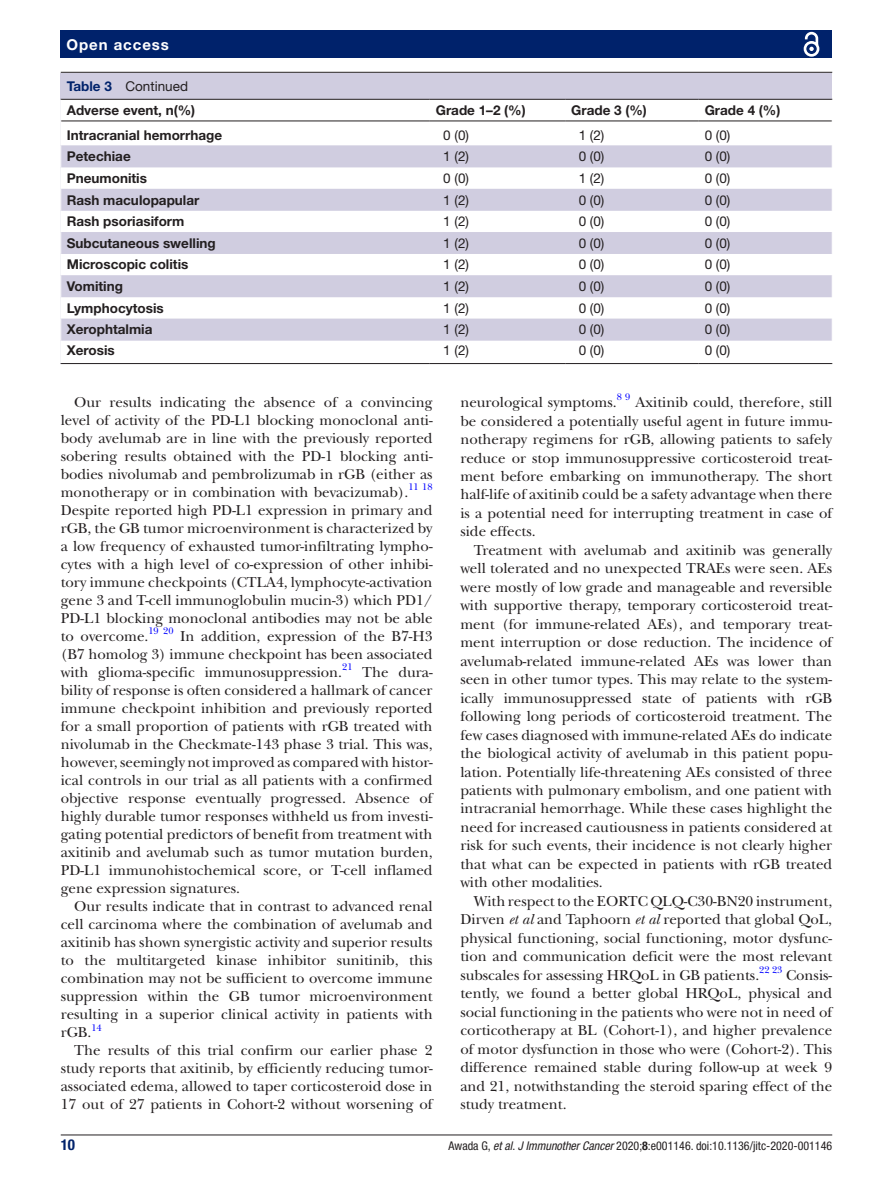
<style>
.page{position:relative;width:893px;height:1191px;background:#fff}
.page>*{position:absolute;margin:0;border:0;box-sizing:border-box;transform-origin:0 0}
.t1{font:15px/18px "New Baskerville";color:#231f20;text-align:justify}
.t2{font:700 15px "Helvetica Neue LT Std";letter-spacing:.065em;color:#fff}
.t3{font:700 condensed 15px "Helvetica Neue LT Std";color:#00226b}
.t4{font:700 13.5px "Helvetica Neue LT Std";color:#231f20}
.t5{font:13.5px "Helvetica Neue LT Std";color:#231f20}
.t6{font:condensed 12px "Helvetica Neue LT Std";color:#231f20}
.t7{font:9.9px "New Baskerville";color:#00f}
.s1{font-weight:700;color:#00226b}
.s2{font-style:italic}
.s3{font-weight:700}
</style>
<div class="page">
<hr style="left:61px;top:1134px;width:771px;height:1px;background:#231f20">
<div style="left:61px;top:31px;width:771px;height:27px;background:#00226b"></div>
<svg style="left:803px;top:31px;width:17px;height:26px"></svg>
<div style="left:61px;top:91px;width:771px;height:273px;background:#d0cde0"></div>
<div style="left:61px;top:100px;width:771px;height:263px;background:#fff"></div>
<svg style="left:61px;top:146px;width:771px;height:194px"></svg>
<hr style="left:61px;top:99px;width:369px;height:1px;background:#231f20">
<hr style="left:61px;top:121px;width:369px;height:1px;background:#231f20">
<hr style="left:430px;top:99px;width:135px;height:1px;background:#231f20">
<hr style="left:430px;top:121px;width:135px;height:1px;background:#231f20">
<hr style="left:565px;top:99px;width:134px;height:1px;background:#231f20">
<hr style="left:565px;top:121px;width:134px;height:1px;background:#231f20">
<hr style="left:699px;top:99px;width:133px;height:1px;background:#231f20">
<hr style="left:699px;top:121px;width:133px;height:1px;background:#231f20">
<hr style="left:61px;top:363px;width:369px;height:1px;background:#231f20">
<hr style="left:430px;top:363px;width:135px;height:1px;background:#231f20">
<hr style="left:565px;top:363px;width:134px;height:1px;background:#231f20">
<hr style="left:699px;top:363px;width:133px;height:1px;background:#231f20">
<svg style="left:60px;top:120px;width:1px;height:221px"></svg>
<div style="left:61px;top:73px;width:771px;height:18px;background:#d0cde0"></div>
<hr style="left:61px;top:72px;width:771px;height:1px;background:#231f20">
<p class="t2" style="left:66px;top:35px;width:104px">Open access</p>
<p class="t5" style="left:67px;top:78px;width:123px"><span class="s1">Table 3</span> Continued</p>
<p class="t4" style="left:67px;top:102px;width:130px">Adverse event, n(%)</p>
<p class="t4" style="left:436px;top:102px;width:92px">Grade 1–2 (%)</p>
<p class="t4" style="left:571px;top:102px;width:77px">Grade 3 (%)</p>
<p class="t4" style="left:705px;top:102px;width:77px">Grade 4 (%)</p>
<p class="t4" style="left:67px;top:126px;width:157px">Intracranial hemorrhage</p>
<p class="t5" style="left:443px;top:127px;width:27px">0 (0)</p>
<p class="t5" style="left:579px;top:127px;width:27px">1 (2)</p>
<p class="t5" style="left:705px;top:127px;width:27px">0 (0)</p>
<p class="t4" style="left:67px;top:148px;width:65px">Petechiae</p>
<p class="t5" style="left:443px;top:148px;width:27px">1 (2)</p>
<p class="t5" style="left:579px;top:148px;width:27px">0 (0)</p>
<p class="t5" style="left:705px;top:148px;width:27px">0 (0)</p>
<p class="t4" style="left:67px;top:170px;width:82px">Pneumonitis</p>
<p class="t5" style="left:443px;top:170px;width:27px">0 (0)</p>
<p class="t5" style="left:579px;top:170px;width:27px">1 (2)</p>
<p class="t5" style="left:705px;top:170px;width:27px">0 (0)</p>
<p class="t4" style="left:67px;top:191px;width:134px">Rash maculopapular</p>
<p class="t5" style="left:443px;top:192px;width:27px">1 (2)</p>
<p class="t5" style="left:579px;top:192px;width:27px">0 (0)</p>
<p class="t5" style="left:705px;top:192px;width:27px">0 (0)</p>
<p class="t4" style="left:67px;top:213px;width:119px">Rash psoriasiform</p>
<p class="t5" style="left:443px;top:213px;width:27px">1 (2)</p>
<p class="t5" style="left:579px;top:213px;width:27px">0 (0)</p>
<p class="t5" style="left:705px;top:213px;width:27px">0 (0)</p>
<p class="t4" style="left:67px;top:235px;width:150px">Subcutaneous swelling</p>
<p class="t5" style="left:443px;top:235px;width:27px">1 (2)</p>
<p class="t5" style="left:579px;top:235px;width:27px">0 (0)</p>
<p class="t5" style="left:705px;top:235px;width:27px">0 (0)</p>
<p class="t4" style="left:67px;top:256px;width:123px">Microscopic colitis</p>
<p class="t5" style="left:443px;top:257px;width:27px">1 (2)</p>
<p class="t5" style="left:579px;top:257px;width:27px">0 (0)</p>
<p class="t5" style="left:705px;top:257px;width:27px">0 (0)</p>
<p class="t4" style="left:67px;top:278px;width:58px">Vomiting</p>
<p class="t5" style="left:443px;top:278px;width:27px">1 (2)</p>
<p class="t5" style="left:579px;top:278px;width:27px">0 (0)</p>
<p class="t5" style="left:705px;top:278px;width:27px">0 (0)</p>
<p class="t4" style="left:67px;top:300px;width:98px">Lymphocytosis</p>
<p class="t5" style="left:443px;top:300px;width:27px">1 (2)</p>
<p class="t5" style="left:579px;top:300px;width:27px">0 (0)</p>
<p class="t5" style="left:705px;top:300px;width:27px">0 (0)</p>
<p class="t4" style="left:67px;top:321px;width:87px">Xerophtalmia</p>
<p class="t5" style="left:443px;top:321px;width:27px">1 (2)</p>
<p class="t5" style="left:579px;top:321px;width:27px">0 (0)</p>
<p class="t5" style="left:705px;top:321px;width:27px">0 (0)</p>
<p class="t4" style="left:67px;top:341px;width:49px">Xerosis</p>
<p class="t5" style="left:443px;top:342px;width:27px">1 (2)</p>
<p class="t5" style="left:579px;top:342px;width:27px">0 (0)</p>
<p class="t5" style="left:705px;top:342px;width:27px">0 (0)</p>
<p class="t1" style="left:61px;top:393px;width:373px;text-indent:14px">Our results indicating the absence of a convincing level of activity of the PD-L1 blocking monoclonal anti&shy;body avelumab are in line with the previously reported sobering results obtained with the PD-1 blocking anti&shy;bodies nivolumab and pembrolizumab in rGB (either as monotherapy or in combination with bevacizumab).<sup>11</sup> <sup>18<br></sup>Despite reported high PD-L1 expression in primary and rGB, the GB tumor microenvironment is characterized by a low frequency of exhausted tumor-infiltrating lympho&shy;cytes with a high level of co-expression of other inhibi&shy;tory immune checkpoints (CTLA4, lymphocyte-activation gene 3 and T-cell immunoglobulin mucin-3) which PD1/ PD-L1 blocking monoclonal antibodies may not be able to overcome.</p>
<p class="t7" style="left:148px;top:625px;width:27px">19 20</p>
<p class="t1" style="left:61px;top:627px;width:373px;text-indent:119px">In addition, expression of the B7-H3 (B7 homolog 3) immune checkpoint has been associated with glioma-specific immunosuppression.</p>
<p class="t7" style="left:342px;top:661px;width:12px">21</p>
<p class="t1" style="left:61px;top:663px;width:373px;text-indent:301px">The dura&shy;bility of response is often considered a hallmark of cancer immune checkpoint inhibition and previously reported for a small proportion of patients with rGB treated with nivolumab in the Checkmate-143 phase 3 trial. This was, however, seemingly not improved as compared with histor&shy;ical controls in our trial as all patients with a confirmed objective response eventually progressed. Absence of highly durable tumor responses withheld us from investi&shy;gating potential predictors of benefit from treatment with axitinib and avelumab such as tumor mutation burden, PD-L1 immunohistochemical score, or T-cell inflamed gene expression signatures.</p>
<p class="t1" style="left:61px;top:897px;width:373px;text-indent:14px">Our results indicate that in contrast to advanced renal cell carcinoma where the combination of avelumab and axitinib has shown synergistic activity and superior results to the multitargeted kinase inhibitor sunitinib, this combination may not be sufficient to overcome immune suppression within the GB tumor microenvironment resulting in a superior clinical activity in patients with rGB.</p>
<p class="t7" style="left:91px;top:1021px;width:12px">14</p>
<p class="t1" style="left:61px;top:1041px;width:373px;text-indent:14px">The results of this trial confirm our earlier phase 2 study reports that axitinib, by efficiently reducing tumor&shy;associated edema, allowed to taper corticosteroid dose in 17 out of 27 patients in Cohort-2 without worsening of</p>
<p class="t1" style="left:460px;top:393px;width:158px">neurological symptoms.</p>
<p class="t7" style="left:617px;top:391px;width:15px">8 9</p>
<p class="t1" style="left:460px;top:393px;width:373px;line-height:18.5px;text-indent:175px">Axitinib could, therefore, still be considered a potentially useful agent in future immu&shy;notherapy regimens for rGB, allowing patients to safely reduce or stop immunosuppressive corticosteroid treat&shy;ment before embarking on immunotherapy. The short half-life of axitinib could be a safety advantage when there is a potential need for interrupting treatment in case of side effects.</p>
<p class="t1" style="left:460px;top:541px;width:373px;line-height:18.5px;text-indent:14px">Treatment with avelumab and axitinib was generally well tolerated and no unexpected TRAEs were seen. AEs were mostly of low grade and manageable and reversible with supportive therapy, temporary corticosteroid treat&shy;ment (for immune-related AEs), and temporary treat&shy;ment interruption or dose reduction. The incidence of avelumab-related immune-related AEs was lower than seen in other tumor types. This may relate to the system&shy;ically immunosuppressed state of patients with rGB following long periods of corticosteroid treatment. The few cases diagnosed with immune-related AEs do indicate the biological activity of avelumab in this patient popu&shy;lation. Potentially life-threatening AEs consisted of three patients with pulmonary embolism, and one patient with intracranial hemorrhage. While these cases highlight the need for increased cautiousness in patients considered at risk for such events, their incidence is not clearly higher that what can be expected in patients with rGB treated with other modalities.</p>
<p class="t1" style="left:460px;top:892px;width:373px;line-height:18.5px;text-indent:14px">With respect to the EORTC QLQ-C30-BN20 instrument, Dirven <span class="s2">et al</span> and Taphoorn <span class="s2">et al</span> reported that global QoL, physical functioning, social functioning, motor dysfunc&shy;tion and communication deficit were the most relevant subscales for assessing HRQoL in GB patients.<sup>22</sup> <sup>23</sup> Consis&shy;tently, we found a better global HRQoL, physical and social functioning in the patients who were not in need of corticotherapy at BL (Cohort-1), and higher prevalence of motor dysfunction in those who were (Cohort-2). This difference remained stable during follow-up at week 9 and 21, notwithstanding the steroid sparing effect of the study treatment.</p>
<p class="t3" style="left:61px;top:1135px;width:16px">10</p>
<p class="t6" style="left:449px;top:1138px;width:385px">Awada G, <span class="s2">et al</span>. <span class="s2">J Immunother Cancer</span> 2020;<span class="s3">8</span>:e001146. doi:10.1136/jitc-2020-001146</p>
</div>
